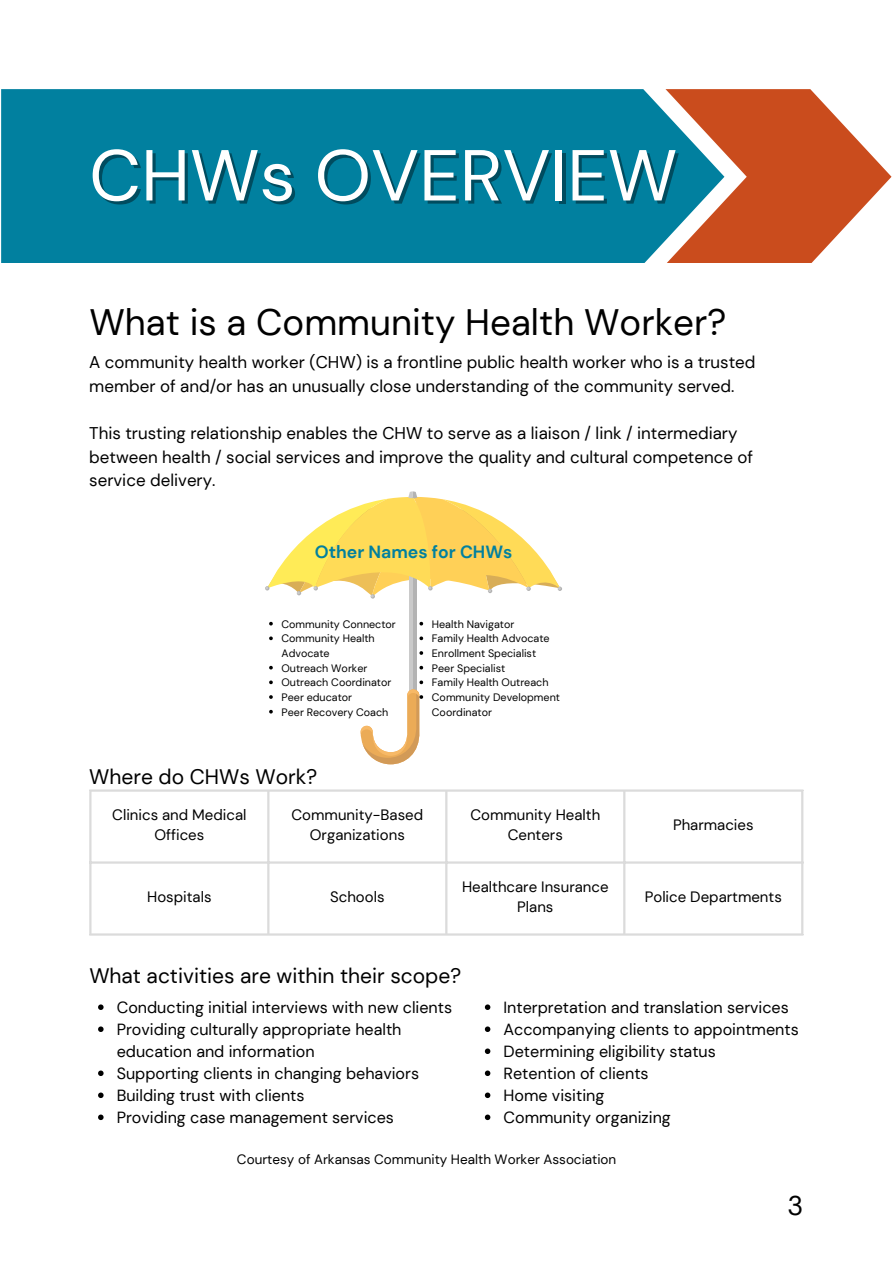
<style>
.page{position:relative;width:893px;height:1264px;background:#fff}
.page>*{position:absolute;margin:0;border:0;box-sizing:border-box;transform-origin:0 0}
.t1{font:72px "DM Sans";color:#fff}
.t2{font:36.75px "DM Sans";color:#000}
.t3{font:27px "DM Sans";color:#000}
.t4{font:21px "DM Sans";color:#000}
.t5{font:700 17.55px "DM Sans";color:#01809f}
.t6{font:16.95px/23.5px "DM Sans";color:#000}
.t7{font:16.2px/22px "DM Sans";color:#000}
.t8{font:15px/20.2px "DM Sans";color:#000;text-align:center}
.t9{font:13.5px "DM Sans";color:#000}
.t10{font:10.8px/14.7px "DM Sans";color:#000}
</style>
<div class="page">
<div style="left:1px;top:89px;width:664px;height:174px;background:#01809f"></div>
<svg style="left:665px;top:89px;width:226px;height:174px"></svg>
<hr style="left:89px;top:791px;width:2px;height:142px;background:#dbdbdb">
<hr style="left:267px;top:791px;width:2px;height:142px;background:#dbdbdb">
<hr style="left:445px;top:791px;width:2px;height:142px;background:#dbdbdb">
<hr style="left:623px;top:791px;width:2px;height:142px;background:#dbdbdb">
<hr style="left:801px;top:791px;width:2px;height:142px;background:#dbdbdb">
<hr style="left:89px;top:789px;width:714px;height:2px;background:#dbdbdb">
<hr style="left:89px;top:861px;width:714px;height:2px;background:#dbdbdb">
<hr style="left:89px;top:933px;width:714px;height:2px;background:#dbdbdb">
<svg style="left:98px;top:1004px;width:6px;height:5px"></svg>
<svg style="left:98px;top:1026px;width:6px;height:5px"></svg>
<svg style="left:98px;top:1070px;width:6px;height:6px"></svg>
<svg style="left:98px;top:1092px;width:6px;height:6px"></svg>
<svg style="left:98px;top:1114px;width:6px;height:6px"></svg>
<svg style="left:485px;top:1004px;width:5px;height:5px"></svg>
<svg style="left:485px;top:1026px;width:5px;height:5px"></svg>
<svg style="left:485px;top:1048px;width:5px;height:5px"></svg>
<svg style="left:485px;top:1070px;width:5px;height:6px"></svg>
<svg style="left:485px;top:1092px;width:5px;height:6px"></svg>
<svg style="left:485px;top:1114px;width:5px;height:6px"></svg>
<hr style="left:409px;top:505px;width:4px;height:201px;background:#cacaca">
<hr style="left:413px;top:505px;width:3px;height:201px;background:#8c8c8c">
<svg style="left:265px;top:491px;width:297px;height:107px"></svg>
<svg style="left:269px;top:622px;width:4px;height:3px"></svg>
<svg style="left:269px;top:636px;width:4px;height:4px"></svg>
<svg style="left:269px;top:666px;width:4px;height:3px"></svg>
<svg style="left:269px;top:680px;width:4px;height:4px"></svg>
<svg style="left:269px;top:695px;width:4px;height:4px"></svg>
<svg style="left:269px;top:710px;width:4px;height:3px"></svg>
<svg style="left:419px;top:622px;width:4px;height:3px"></svg>
<svg style="left:419px;top:636px;width:4px;height:4px"></svg>
<svg style="left:419px;top:651px;width:4px;height:4px"></svg>
<svg style="left:419px;top:666px;width:4px;height:3px"></svg>
<svg style="left:360px;top:680px;width:63px;height:84px"></svg>
<p class="t1" style="left:89px;top:129px;width:589px">CHWs OVERVIEW</p>
<p class="t2" style="left:89px;top:299px;width:638px">What is a Community Health Worker?</p>
<p class="t6" style="left:89px;top:351px;width:667px">A community health worker (CHW) is a frontline public health worker who is a trusted member of and/or has an unusually close understanding of the community served.</p>
<p class="t6" style="left:89px;top:421px;width:665px">This trusting relationship enables the CHW to serve as a liaison / link / intermediary between health / social services and improve the quality and cultural competence of service delivery.</p>
<p class="t5" style="left:315px;top:540px;width:199px">Other Names for CHWs</p>
<p class="t10" style="left:281px;top:616px;width:116px">Community Connector</p>
<p class="t10" style="left:281px;top:631px;width:95px">Community Health<br>Advocate</p>
<p class="t10" style="left:281px;top:660px;width:87px">Outreach Worker</p>
<p class="t10" style="left:281px;top:675px;width:111px">Outreach Coordinator</p>
<p class="t10" style="left:281px;top:690px;width:72px">Peer educator</p>
<p class="t10" style="left:281px;top:704px;width:108px">Peer Recovery Coach</p>
<p class="t4" style="left:89px;top:762px;width:229px">Where do CHWs Work?</p>
<p class="t10" style="left:432px;top:616px;width:84px">Health Navigator</p>
<p class="t10" style="left:432px;top:631px;width:119px">Family Health Advocate</p>
<p class="t10" style="left:432px;top:646px;width:106px">Enrollment Specialist</p>
<p class="t10" style="left:432px;top:660px;width:75px">Peer Specialist</p>
<p class="t10" style="left:432px;top:675px;width:118px">Family Health Outreach</p>
<p class="t10" style="left:432px;top:690px;width:130px">Community Development<br>Coordinator</p>
<p class="t8" style="left:112px;top:804px;width:136px">Clinics and Medical<br>Offices</p>
<p class="t8" style="left:291px;top:804px;width:133px">Community-Based<br>Organizations</p>
<p class="t8" style="left:470px;top:804px;width:131px">Community Health<br>Centers</p>
<p class="t8" style="left:673px;top:814px;width:82px">Pharmacies</p>
<p class="t8" style="left:147px;top:886px;width:66px">Hospitals</p>
<p class="t8" style="left:330px;top:886px;width:56px">Schools</p>
<p class="t8" style="left:462px;top:876px;width:148px">Healthcare Insurance<br>Plans</p>
<p class="t8" style="left:644px;top:886px;width:138px">Police Departments</p>
<p class="t4" style="left:89px;top:962px;width:373px">What activities are within their scope?</p>
<p class="t7" style="left:117px;top:996px;width:337px">Conducting initial interviews with new clients</p>
<p class="t7" style="left:117px;top:1018px;width:286px">Providing culturally appropriate health education and information</p>
<p class="t7" style="left:117px;top:1062px;width:304px">Supporting clients in changing behaviors</p>
<p class="t7" style="left:117px;top:1084px;width:189px">Building trust with clients</p>
<p class="t7" style="left:117px;top:1106px;width:279px">Providing case management services</p>
<p class="t7" style="left:503px;top:996px;width:287px">Interpretation and translation services</p>
<p class="t7" style="left:503px;top:1018px;width:297px">Accompanying clients to appointments</p>
<p class="t7" style="left:503px;top:1040px;width:214px">Determining eligibility status</p>
<p class="t7" style="left:503px;top:1062px;width:147px">Retention of clients</p>
<p class="t7" style="left:503px;top:1084px;width:102px">Home visiting</p>
<p class="t7" style="left:503px;top:1106px;width:169px">Community organizing</p>
<p class="t9" style="left:237px;top:1150px;width:381px">Courtesy of Arkansas Community Health Worker Association</p>
<p class="t3" style="left:787px;top:1187px;width:17px">3</p>
</div>
